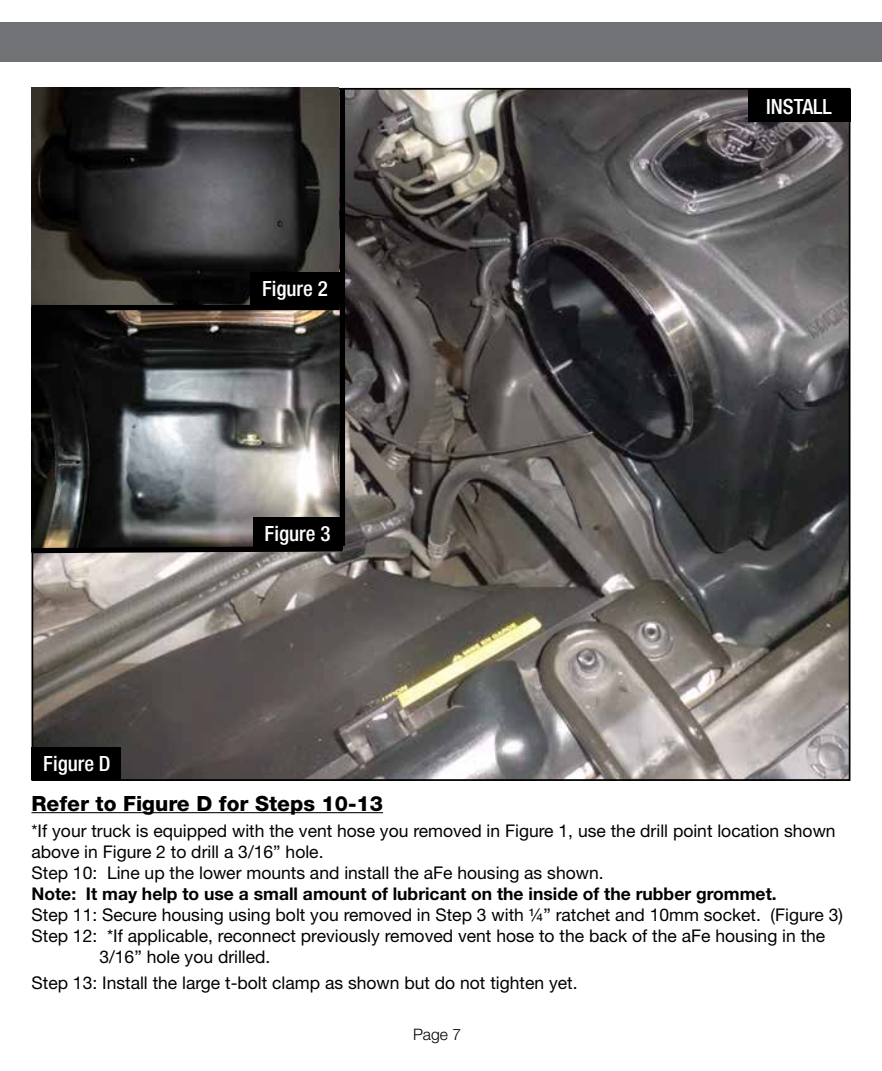
<style>
.page{position:relative;width:882px;height:1071px;background:#fff}
.page>*{position:absolute;margin:0;border:0;box-sizing:border-box;transform-origin:0 0}
.t1{font:500 condensed 21px "Helvetica Neue";color:#fff}
.t2{font:800 21px "Helvetica Neue";color:#000}
.t3{font:17.5px/21px "Helvetica Neue";color:#000}
.t4{font:700 17.5px "Helvetica Neue";color:#000}
.t5{font:300 15.75px "Helvetica Neue";color:#000}
</style>
<div class="page">
<img style="left:35px;top:91px;width:812px;height:687px">
<div style="left:0;top:23px;width:882px;height:39px;background:#717275"></div>
<hr style="left:32px;top:812px;width:351px;height:1px;background:#000">
<div style="left:32px;top:747px;width:89px;height:33px;background:#000"></div>
<div style="left:748px;top:89px;width:102px;height:33px;background:#000"></div>
<img style="left:32px;top:88px;width:307px;height:217px">
<img style="left:32px;top:310px;width:308px;height:233px">
<svg style="left:31px;top:543px;width:317px;height:13px;background:#4b4844"></svg>
<div style="left:340px;top:89px;width:5px;height:457px;background:#000"></div>
<div style="left:31px;top:305px;width:309px;height:5px;background:#000"></div>
<div style="left:250px;top:272px;width:90px;height:33px;background:#000"></div>
<div style="left:253px;top:517px;width:89px;height:33px;background:#000"></div>
<p class="t1" style="left:43px;top:751px;width:69px">Figure D</p>
<p class="t1" style="left:262px;top:276px;width:67px">Figure 2</p>
<p class="t1" style="left:265px;top:521px;width:67px">Figure 3</p>
<p class="t1" style="left:766px;top:94px;width:67px">INSTALL</p>
<p class="t2" style="left:32px;top:791px;width:353px">Refer to Figure D for Steps 10-13</p>
<p class="t3" style="left:32px;top:820px;width:806px">*If your truck is equipped with the vent hose you removed in Figure 1, use the drill point location shown above in Figure 2 to drill a 3/16” hole.<br>Step 10: Line up the lower mounts and install the aFe housing as shown.</p>
<p class="t4" style="left:32px;top:883px;width:747px">Note: It may help to use a small amount of lubricant on the inside of the rubber grommet.</p>
<p class="t3" style="left:32px;top:904px;width:813px">Step 11: Secure housing using bolt you removed in Step 3 with ¼” ratchet and 10mm socket. (Figure 3)</p>
<p class="t3" style="left:32px;top:925px;width:795px">Step 12: *If applicable, reconnect previously removed vent hose to the back of the aFe housing in the</p>
<p class="t3" style="left:99px;top:946px;width:173px">3/16” hole you drilled.</p>
<p class="t3" style="left:32px;top:972px;width:548px">Step 13: Install the large t-bolt clamp as shown but do not tighten yet.</p>
<p class="t5" style="left:413px;top:1024px;width:50px">Page 7</p>
</div>
